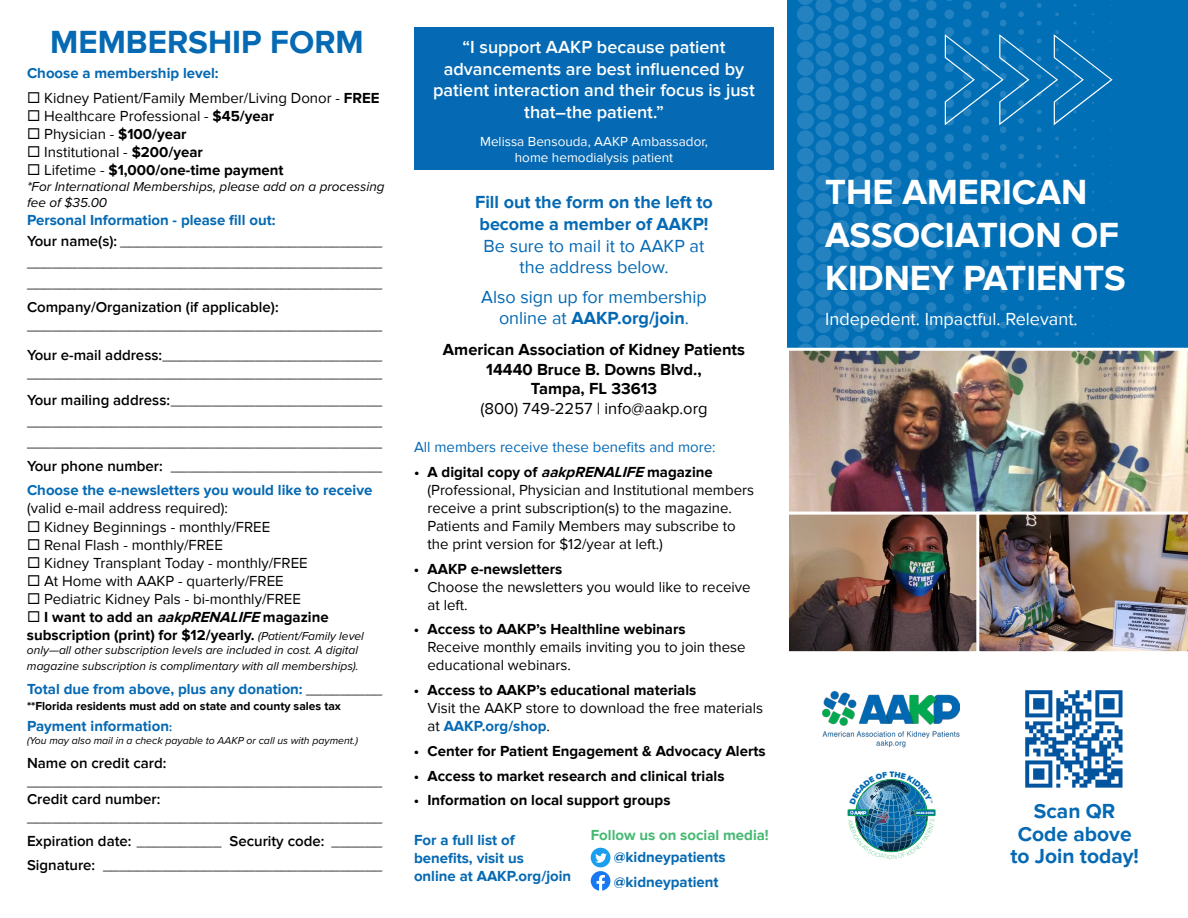
<style>
.page{position:relative;width:1188px;height:918px;background:#fff}
.page>*{position:absolute;margin:0;border:0;box-sizing:border-box;transform-origin:0 0}
.t1{font:700 36px/43.2px "Proxima Nova";color:#fff}
.t2{font:700 33px "Proxima Nova";color:#0569b3}
.t3{font:700 21px/22.2px "Proxima Nova";color:#0569b3;text-align:center}
.t4{font:600 18px/21.6px "Proxima Nova";color:#fff;text-align:center}
.t5{font:18px/21.6px "Proxima Nova";color:#0569b3;text-align:center}
.t6{font:700 18px/21.6px "Proxima Nova";color:#0569b3}
.t7{font:18px "Proxima Nova";color:#fff}
.t8{font:700 16.5px/19.8px "Proxima Nova";color:#000;text-align:center}
.t9{font:16.5px "Proxima Nova";color:#000}
.t10{font:15px/18px "Proxima Nova";color:#000}
.t11{font:700 15px/18px "Proxima Nova";color:#000}
.t12{font:700 15px/18px "Proxima Nova";color:#0569b3}
.t13{font:600 15px "Proxima Nova";color:#000}
.t14{font:15px "Proxima Nova";color:#0569b3}
.t15{font:700 15px "Proxima Nova";color:#45b972}
.t16{font:italic 13.5px/16.2px "Proxima Nova";color:#000}
.t17{font:13.5px/16.2px "Proxima Nova";color:#fff;text-align:center}
.t18{font:italic 12px/16.2px "Proxima Nova";color:#000}
.t19{font:700 12px "Proxima Nova";color:#000}
.t20{font:italic 10.5px "Proxima Nova";color:#000}
.t21{font:900 3.3px "Proxima Nova";color:#fff}
.s1{font-weight:700}
.s2{font-weight:400}
.s3{font-weight:700;color:#0569b3}
.s4{font-weight:600}
.s5{font-weight:600;color:#000}
.s6{font-weight:400;color:#000}
.s7{font-style:italic}
.s8{font-weight:400;font-style:italic;font-size:12px}
.s9{font-size:12px}
.s10{font-weight:700;font-style:italic}
</style>
<div class="page">
<div style="left:788px;top:0;width:400px;height:650px;background:#006fb5"></div>
<svg style="left:797px;top:0;width:345px;height:348px"></svg>
<svg style="left:945px;top:34px;width:168px;height:91px"></svg>
<div style="left:414px;top:27px;width:360px;height:143px;background:#0569b3"></div>
<img style="left:823px;top:692px;width:137px;height:56px">
<svg style="left:591px;top:848px;width:19px;height:43px"></svg>
<img style="left:1025px;top:690px;width:98px;height:98px">
<img style="left:788px;top:348px;width:400px;height:164px">
<img style="left:790px;top:516px;width:186px;height:134px">
<div style="left:786px;top:512px;width:195px;height:142px;border:3px solid #fff"></div>
<img style="left:976px;top:512px;width:212px;height:142px">
<img style="left:848px;top:779px;width:87px;height:74px">
<h2 class="t2" style="left:50px;top:23px;width:315px">MEMBERSHIP FORM</h2>
<p class="t12" style="left:27px;top:64px;width:193px">Choose a membership level:</p>
<p class="t10" style="left:27px;top:89px;width:354px">◻ Kidney Patient/Family Member/Living Donor - <span class="s1">FREE</span></p>
<p class="t10" style="left:27px;top:107px;width:249px">◻ Healthcare Professional - <span class="s1">$45/year</span></p>
<p class="t10" style="left:27px;top:125px;width:161px">◻ Physician - <span class="s1">$100/year</span></p>
<p class="t10" style="left:27px;top:143px;width:177px">◻ Institutional - <span class="s1">$200/year</span></p>
<p class="t11" style="left:27px;top:161px;width:258px">◻ <span class="s2">Lifetime -</span> $1,000/one-time payment</p>
<p class="t16" style="left:27px;top:178px;width:359px">*For International Memberships, please add on a processing fee of $35.00</p>
<p class="t10" style="left:27px;top:210px;width:357px;line-height:21px"><span class="s3">Personal Information - please fill out:<br></span><span class="s4">Your name(s):</span> _______________________________ __________________________________________ __________________________________________</p>
<p class="t13" style="left:27px;top:298px;width:253px">Company/Organization (if applicable):</p>
<p class="t10" style="left:27px;top:310px;width:357px;line-height:30px">__________________________________________<br><span class="s4">Your e-mail address:</span>__________________________</p>
<p class="t10" style="left:27px;top:360px;width:357px;line-height:27px">__________________________________________<br><span class="s4">Your mailing address:</span>_________________________</p>
<p class="t10" style="left:27px;top:411px;width:357px;line-height:21px">__________________________________________ __________________________________________</p>
<p class="t12" style="left:27px;top:454px;width:357px;line-height:24px"><span class="s5">Your phone number:</span> <span class="s6">_________________________<br></span>Choose the e-newsletters you would like to receive</p>
<p class="t10" style="left:27px;top:499px;width:202px">(valid e-mail address required):</p>
<p class="t10" style="left:27px;top:518px;width:245px">◻ Kidney Beginnings - monthly/FREE</p>
<p class="t10" style="left:27px;top:536px;width:198px">◻ Renal Flash - monthly/FREE</p>
<p class="t10" style="left:27px;top:554px;width:282px">◻ Kidney Transplant Today - monthly/FREE</p>
<p class="t10" style="left:27px;top:572px;width:258px">◻ At Home with AAKP - quarterly/FREE</p>
<p class="t10" style="left:27px;top:590px;width:275px">◻ Pediatric Kidney Pals - bi-monthly/FREE</p>
<p class="t11" style="left:27px;top:608px;width:339px">◻ I want to add an <span class="s7">aakpRENALIFE</span>magazine subscription (print) for $12/yearly. <span class="s8">(Patient/Family level</span></p>
<p class="t18" style="left:27px;top:641px;width:333px">only—all other subscription levels are included in cost. A digital magazine subscription is complimentary with all memberships).</p>
<p class="t12" style="left:27px;top:681px;width:357px">Total due from above, plus any donation: <span class="s6">_________</span></p>
<p class="t19" style="left:27px;top:699px;width:315px">**Florida residents must add on state and county sales tax</p>
<p class="t12" style="left:27px;top:717px;width:147px">Payment information<span class="s9">:</span></p>
<p class="t20" style="left:27px;top:733px;width:332px">(You may also mail in a check payable to AAKP or call us with payment.)</p>
<p class="t13" style="left:27px;top:755px;width:141px">Name on credit card:</p>
<p class="t10" style="left:27px;top:773px;width:357px">__________________________________________</p>
<p class="t13" style="left:27px;top:791px;width:135px">Credit card number:</p>
<p class="t10" style="left:27px;top:806px;width:357px;line-height:24px;text-align:justify">__________________________________________ <span class="s4">Expiration date:</span> __________ <span class="s4">Security code:</span> ______ <span class="s4">Signature:</span> _________________________________</p>
<p class="t12" style="left:414px;top:831px;width:159px">For a full list of benefits, visit us<br>online at AAKP.org/join</p>
<p class="t15" style="left:591px;top:826px;width:180px">Follow us on social media!</p>
<p class="t4" style="left:433px;top:37px;width:323px">“I support AAKP because patient advancements are best influenced by patient interaction and their focus is just that–the patient.”</p>
<p class="t17" style="left:480px;top:134px;width:229px">Melissa Bensouda, AAKP Ambassador, home hemodialysis patient</p>
<p class="t6" style="left:475px;top:192px;width:239px">Fill out the form on the left to become a member of AAKP!</p>
<p class="t5" style="left:484px;top:235px;width:222px">Be sure to mail it to AAKP at the address below.</p>
<p class="t5" style="left:481px;top:286px;width:227px">Also sign up for membership online at <span class="s1">AAKP.org/join</span>.</p>
<p class="t8" style="left:443px;top:340px;width:304px">American Association of Kidney Patients<br>14440 Bruce B. Downs Blvd.,<br>Tampa, FL 33613</p>
<p class="t9" style="left:480px;top:399px;width:229px">(800) 749-2257 | info@aakp.org</p>
<p class="t14" style="left:414px;top:438px;width:303px">All members receive these benefits and more:</p>
<p class="t10" style="left:427px;top:463px;width:328px;text-indent:-13px"><span class="s1">• A digital copy of</span> <span class="s10">aakpRENALIFE</span><span class="s1">magazine </span>(Professional, Physician and Institutional members receive a print subscription(s) to the magazine.<br>Patients and Family Members may subscribe to the print version for $12/year at left.)</p>
<p class="t11" style="left:414px;top:560px;width:150px">• AAKP e-newsletters</p>
<p class="t10" style="left:427px;top:578px;width:325px">Choose the newsletters you would like to receive at left.</p>
<p class="t11" style="left:414px;top:621px;width:273px">• Access to AAKP’s Healthline webinars</p>
<p class="t10" style="left:427px;top:639px;width:320px">Receive monthly emails inviting you to join these educational webinars.</p>
<p class="t11" style="left:414px;top:681px;width:284px">• Access to AAKP’s educational materials</p>
<p class="t10" style="left:427px;top:699px;width:337px">Visit the AAKP store to download the free materials at <span class="s3">AAKP.org/shop</span>.</p>
<p class="t11" style="left:414px;top:742px;width:353px">• Center for Patient Engagement &amp; Advocacy Alerts</p>
<p class="t11" style="left:414px;top:767px;width:312px">• Access to market research and clinical trials</p>
<p class="t11" style="left:414px;top:792px;width:258px">• Information on local support groups</p>
<p class="t12" style="left:614px;top:845px;width:113px;line-height:24.8px">@kidneypatients @kidneypatient</p>
<h1 class="t1" style="left:825px;top:171px;width:302px">THE AMERICAN<br>ASSOCIATION OF<br>KIDNEY PATIENTS</h1>
<p class="t7" style="left:825px;top:309px;width:254px">Indepedent. Impactful. Relevant.</p>
<p class="t21" style="left:916px;top:810px;width:19px">2020-2030</p>
<h3 class="t3" style="left:1010px;top:801px;width:130px">Scan QR<br>Code above to Join today!</h3>
</div>
